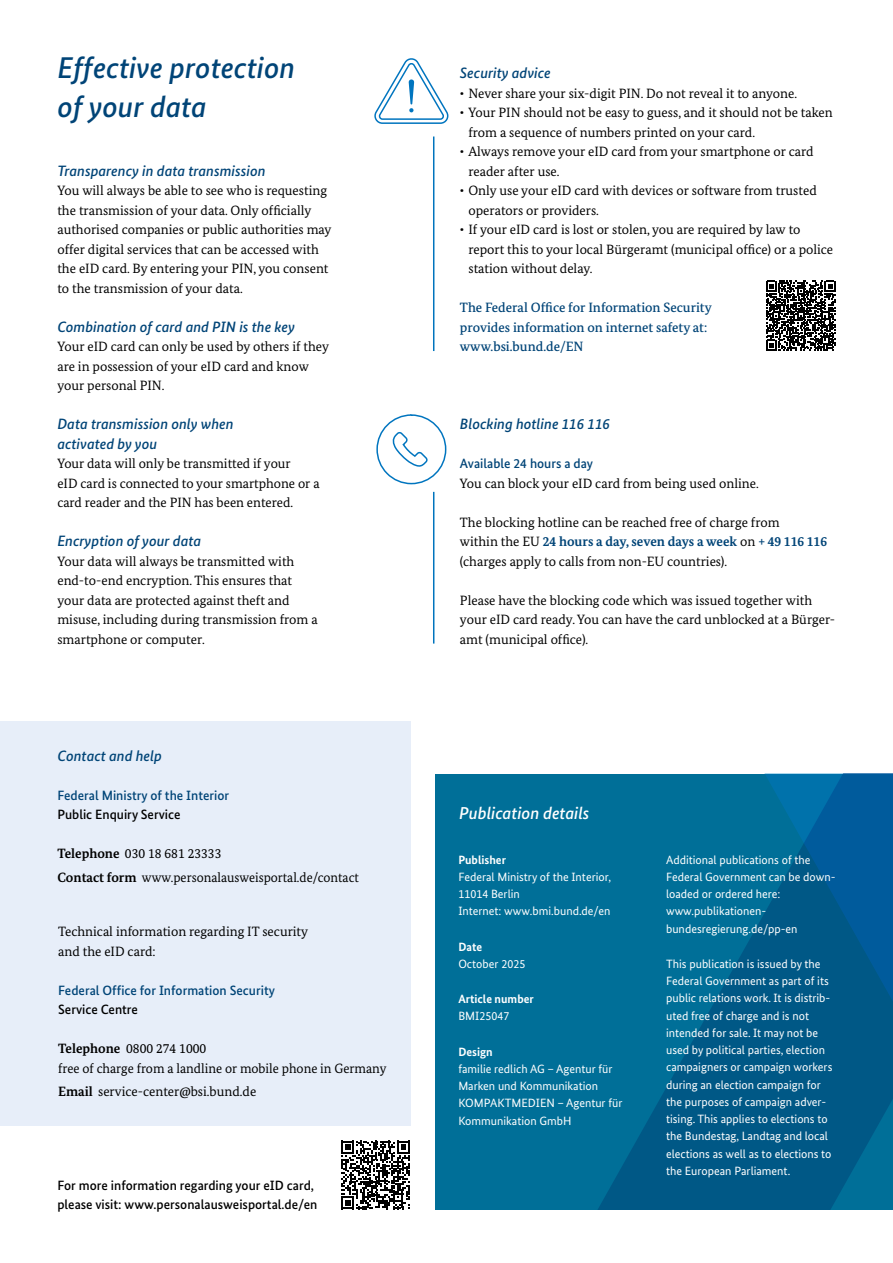
<style>
.page{position:relative;width:893px;height:1263px;background:#fff}
.page>*{position:absolute;margin:0;border:0;box-sizing:border-box;transform-origin:0 0}
.t1{font:italic 500 30px/39px "Bundes Sans";color:#047}
.t2{font:italic 500 17.25px "Bundes Sans";color:#fff}
.t3{font:italic 500 15px/19.5px "Bundes Sans";color:#047}
.t4{font:13.5px/19.5px "Bundes Serif";color:#000}
.t5{font:500 13.5px/19.5px "Bundes Sans";color:#000}
.t6{font:500 13.5px/19.5px "Bundes Serif";color:#047}
.t7{font:500 13.5px "Bundes Sans";color:#047}
.t8{font:12px/17.2px "Bundes Sans";color:#fff}
.t9{font:700 12px "Bundes Sans";color:#fff}
.s1{font-weight:700}
.s2{font-weight:700;color:#047}
</style>
<div class="page">
<div style="left:436px;top:774px;width:457px;height:435px;background:#006f98"></div>
<svg style="left:598px;top:774px;width:295px;height:435px"></svg>
<div style="left:0;top:722px;width:410px;height:404px;background:#e7eef9"></div>
<svg style="left:341px;top:1141px;width:69px;height:68px"></svg>
<svg style="left:377px;top:414px;width:70px;height:71px"></svg>
<svg style="left:766px;top:281px;width:69px;height:69px"></svg>
<svg style="left:374px;top:58px;width:75px;height:66px"></svg>
<hr style="left:433px;top:137px;width:1px;height:214px;background:#0074bd">
<hr style="left:433px;top:492px;width:1px;height:151px;background:#0074bd">
<h1 class="t1" style="left:58px;top:48px;width:239px">Effective protection of your data</h1>
<p class="t3" style="left:57px;top:160px;width:210px">Transparency in data transmission</p>
<p class="t4" style="left:57px;top:180px;width:276px">You will always be able to see who is requesting the transmission of your data. Only officially authorised companies or public authorities may offer digital services that can be accessed with the eID card. By entering your PIN, you consent to the transmission of your data.</p>
<p class="t3" style="left:57px;top:316px;width:239px">Combination of card and PIN is the key</p>
<p class="t4" style="left:57px;top:336px;width:273px">Your eID card can only be used by others if they are in possession of your eID card and know your personal PIN.</p>
<p class="t3" style="left:57px;top:414px;width:178px">Data transmission only when activated by you</p>
<p class="t4" style="left:57px;top:453px;width:264px">Your data will only be transmitted if your<br>eID card is connected to your smartphone or a card reader and the PIN has been entered.</p>
<p class="t3" style="left:57px;top:531px;width:145px">Encryption of your data</p>
<p class="t4" style="left:57px;top:551px;width:262px">Your data will always be transmitted with end-to-end encryption. This ensures that your data are protected against theft and misuse, including during transmission from a smartphone or computer.</p>
<p class="t3" style="left:58px;top:745px;width:106px">Contact and help</p>
<p class="t7" style="left:57px;top:787px;width:173px">Federal Ministry of the Interior</p>
<p class="t5" style="left:57px;top:804px;width:125px">Public Enquiry Service</p>
<p class="t4" style="left:57px;top:841px;width:303px;line-height:23.7px"><span class="s1">Telephone</span> 030 18 681 23333<br><span class="s1">Contact form</span> www.personalausweisportal.de/contact</p>
<p class="t4" style="left:58px;top:921px;width:252px">Technical information regarding IT security and the eID card:</p>
<p class="t7" style="left:58px;top:982px;width:218px">Federal Office for Information Security</p>
<p class="t5" style="left:58px;top:999px;width:81px">Service Centre</p>
<p class="t4" style="left:58px;top:1038px;width:330px"><span class="s1">Telephone</span> 0800 274 1000<br>free of charge from a landline or mobile phone in Germany</p>
<p class="t4" style="left:58px;top:1082px;width:200px"><span class="s1">Email</span> service-center@bsi.bund.de</p>
<p class="t5" style="left:57px;top:1175px;width:262px">For more information regarding your eID card, please visit: www.personalausweisportal.de/en</p>
<p class="t3" style="left:460px;top:63px;width:92px">Security advice</p>
<p class="t4" style="left:460px;top:83px;width:339px">• Never share your six-digit PIN. Do not reveal it to anyone.</p>
<p class="t4" style="left:468px;top:102px;width:366px;text-indent:-9px">• Your PIN should not be easy to guess, and it should not be taken from a sequence of numbers printed on your card.</p>
<p class="t4" style="left:468px;top:141px;width:347px;text-indent:-9px">• Always remove your eID card from your smartphone or card reader after use.</p>
<p class="t4" style="left:468px;top:180px;width:350px;text-indent:-9px">• Only use your eID card with devices or software from trusted operators or providers.</p>
<p class="t4" style="left:468px;top:219px;width:366px;text-indent:-9px">• If your eID card is lost or stolen, you are required by law to report this to your local Bürgeramt (municipal office) or a police station without delay.</p>
<p class="t6" style="left:460px;top:297px;width:253px">The Federal Office for Information Security provides information on internet safety at: www.bsi.bund.de/EN</p>
<p class="t3" style="left:460px;top:414px;width:152px">Blocking hotline 116 116</p>
<p class="t7" style="left:460px;top:455px;width:135px">Available 24 hours a day</p>
<p class="t4" style="left:460px;top:473px;width:300px">You can block your eID card from being used online.</p>
<p class="t4" style="left:460px;top:512px;width:369px">The blocking hotline can be reached free of charge from<br>within the EU <span class="s2">24 hours a day, seven days a week</span> on <span class="s2">+ 49 116 116 </span>(charges apply to calls from non-EU countries).</p>
<p class="t4" style="left:460px;top:590px;width:377px">Please have the blocking code which was issued together with your eID card ready. You can have the card unblocked at a Bürger&shy;amt (municipal office).</p>
<p class="t2" style="left:459px;top:803px;width:132px">Publication details</p>
<p class="t9" style="left:458px;top:852px;width:49px">Publisher</p>
<p class="t8" style="left:458px;top:868px;width:154px">Federal Ministry of the Interior,<br>11014 Berlin<br>Internet: www.bmi.bund.de/en</p>
<p class="t9" style="left:458px;top:939px;width:25px">Date</p>
<p class="t8" style="left:458px;top:955px;width:68px">October 2025</p>
<p class="t9" style="left:458px;top:992px;width:77px">Article number</p>
<p class="t8" style="left:458px;top:1007px;width:53px">BMI25047</p>
<p class="t9" style="left:458px;top:1044px;width:36px">Design</p>
<p class="t8" style="left:458px;top:1060px;width:166px">familie redlich AG – Agentur für<br>Marken und Kommunikation<br>KOMPAKTMEDIEN – Agentur für<br>Kommunikation GmbH</p>
<p class="t8" style="left:666px;top:851px;width:171px">Additional publications of the<br>Federal Government can be down&shy;loaded or ordered here: www.publikationen&shy;bundesregierung.de/pp-en</p>
<p class="t8" style="left:666px;top:955px;width:168px">This publication is issued by the<br>Federal Government as part of its public relations work. It is distrib&shy;uted free of charge and is not intended for sale. It may not be used by political parties, election campaigners or campaign workers during an election campaign for the purposes of campaign adver&shy;tising. This applies to elections to the Bundestag, Landtag and local elections as well as to elections to the European Parliament.</p>
</div>
